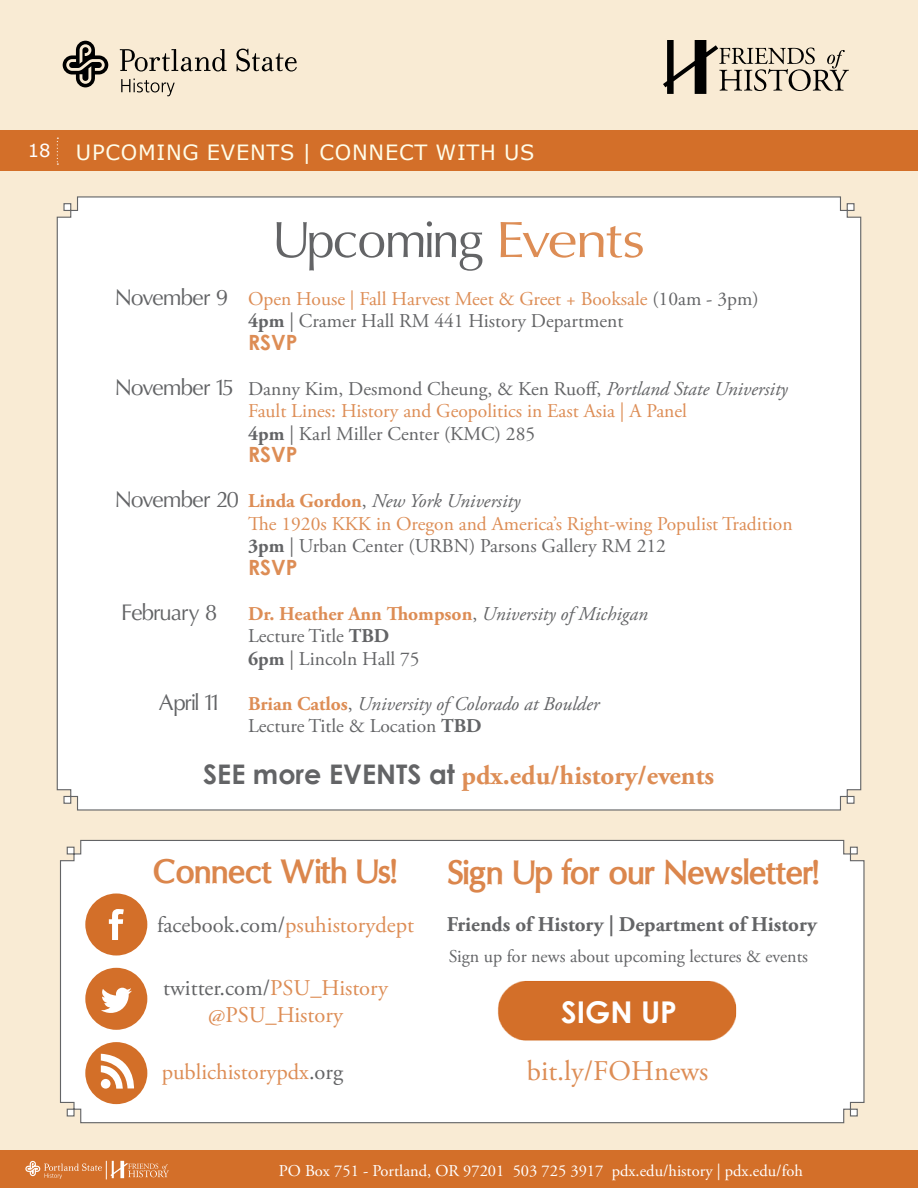
<style>
.page{position:relative;width:918px;height:1188px;background:#f9ebd4}
.page>*{position:absolute;margin:0;border:0;box-sizing:border-box;transform-origin:0 0}
.t1{font:51px "Oregon LDO";color:#636466}
.t2{font:700 34.5px "Oregon LDO";color:#db864c}
.t3{font:700 30px "Century Gothic";color:#fff}
.t4{font:28.5px "Adobe Garamond Pro";color:#dd8d55}
.t5{font:700 27px "Adobe Garamond Pro";color:#dd8d55}
.t6{font:22.5px/27px "Adobe Garamond Pro";color:#dd8d55;text-align:center}
.t7{font:22.5px "Oregon LDO";color:#636466}
.t8{font:700 21px "Adobe Garamond Pro";color:#636466}
.t9{font:21px "Verdana";letter-spacing:.035em;color:#fffde9}
.t10{font:700 21px "Century Gothic";color:#dd8d55}
.t11{font:19.5px/22.5px "Adobe Garamond Pro";color:#636466}
.t12{font:19.5px/22.5px "Adobe Garamond Pro";color:#dd8d55}
.t13{font:italic 19.5px/22.5px "Adobe Garamond Pro";color:#636466}
.t14{font:18px "Adobe Garamond Pro";color:#636466}
.t15{font:18px "Verdana";color:#fff}
.t16{font:16.5px "Adobe Garamond Pro";color:#fff}
.s1{color:#dd8d55}
.s2{font-weight:700}
.s3{font-style:italic}
.s4{color:#636466}
.s5{font-style:italic;color:#636466}
.s6{font-weight:700;color:#636466}
.s7{font-weight:700;color:#dd8d55}
.s8{font-weight:700;font-style:normal;color:#dd8d55}
.s9{font-style:normal}
.s10{font-weight:700;font-style:normal}
.s11{font-family:"Century Gothic";color:#636466}
</style>
<div class="page">
<div style="left:0;top:1150px;width:918px;height:38px;background:#d36f29"></div>
<svg style="left:25px;top:1161px;width:144px;height:18px"></svg>
<div style="left:0;top:130px;width:918px;height:41px;background:#d36f29"></div>
<svg style="left:57px;top:138px;width:1px;height:27px"></svg>
<svg style="left:663px;top:40px;width:186px;height:54px"></svg>
<svg style="left:121px;top:79px;width:54px;height:17px"></svg>
<svg style="left:236px;top:49px;width:61px;height:23px"></svg>
<svg style="left:120px;top:49px;width:107px;height:23px"></svg>
<svg style="left:63px;top:41px;width:45px;height:46px"></svg>
<div style="left:60px;top:839px;width:805px;height:285px;background:#fff"></div>
<img style="left:497px;top:980px;width:241px;height:63px">
<div style="left:56px;top:196px;width:806px;height:615px;background:#fff"></div>
<div style="left:85px;top:893px;width:62px;height:63px;background:#d36f29;border-radius:50%"></div>
<svg style="left:109px;top:909px;width:15px;height:31px"></svg>
<div style="left:85px;top:968px;width:62px;height:62px;background:#d36f29;border-radius:50%"></div>
<svg style="left:101px;top:988px;width:31px;height:25px"></svg>
<svg style="left:85px;top:1042px;width:62px;height:62px;background:#e3a579"></svg>
<p class="t15" style="left:28px;top:138px;width:24px">18</p>
<p class="t9" style="left:76px;top:138px;width:460px">UPCOMING EVENTS | CONNECT WITH US</p>
<h1 class="t1" style="left:275px;top:210px;width:371px">Upcoming <span class="s1">Events</span></h1>
<p class="t11" style="left:248px;top:288px;width:512px"><span class="s1">Open House | Fall Harvest Meet &amp; Greet + Booksale</span> (10am - 3pm)<br><span class="s2">4pm</span> | Cramer Hall RM 441 History Department</p>
<p class="t10" style="left:248px;top:326px;width:51px">RSVP</p>
<p class="t11" style="left:248px;top:378px;width:541px">Danny Kim, Desmond Cheung, &amp; Ken Ruoff, <span class="s3">Portland State University<br></span><span class="s1">Fault Lines: History and Geopolitics in East Asia | A Panel<br></span><span class="s2">4pm</span> | Karl Miller Center (KMC) 285</p>
<p class="t10" style="left:248px;top:438px;width:51px">RSVP</p>
<p class="t12" style="left:248px;top:490px;width:546px"><span class="s2">Linda Gordon</span><span class="s4">,</span> <span class="s5">New York University<br></span>The 1920s KKK in Oregon and America’s Right-wing Populist Tradition<br><span class="s6">3pm</span> <span class="s4">| Urban Center (URBN) Parsons Gallery RM 212</span></p>
<p class="t10" style="left:248px;top:551px;width:51px">RSVP</p>
<p class="t11" style="left:248px;top:603px;width:401px"><span class="s7">Dr. Heather Ann Thompson</span>, <span class="s3">University of Michigan<br></span>Lecture Title <span class="s2">TBD<br>6pm</span> | Lincoln Hall 75</p>
<p class="t13" style="left:248px;top:693px;width:353px"><span class="s8">Brian Catlos</span><span class="s9">,</span> University of Colorado at Boulder<br><span class="s9">Lecture Title &amp; Location</span> <span class="s10">TBD</span></p>
<h3 class="t5" style="left:203px;top:759px;width:512px"><span class="s11">SEE more EVENTS at</span> pdx.edu/history/events</h3>
<p class="t7" style="left:116px;top:284px;width:113px">November 9</p>
<p class="t7" style="left:116px;top:374px;width:118px">November 15</p>
<p class="t7" style="left:116px;top:487px;width:124px">November 20</p>
<p class="t7" style="left:122px;top:599px;width:96px">February 8</p>
<p class="t7" style="left:159px;top:689px;width:60px">April 11</p>
<h2 class="t2" style="left:153px;top:851px;width:245px">Connect With Us!</h2>
<p class="t6" style="left:157px;top:912px;width:259px"><span class="s4">facebook.com/</span>psuhistorydept</p>
<p class="t6" style="left:163px;top:975px;width:226px"><span class="s4">twitter.com/</span>PSU_History @PSU_History</p>
<p class="t6" style="left:162px;top:1059px;width:183px">publichistorypdx<span class="s4">.org</span></p>
<h2 class="t2" style="left:447px;top:852px;width:373px">Sign Up for our Newsletter!</h2>
<p class="t8" style="left:447px;top:912px;width:372px">Friends of History | Department of History</p>
<p class="t14" style="left:449px;top:946px;width:361px">Sign up for news about upcoming lectures &amp; events</p>
<h3 class="t3" style="left:561px;top:989px;width:117px">SIGN UP</h3>
<h3 class="t4" style="left:527px;top:1054px;width:183px">bit.ly/FOHnews</h3>
<p class="t16" style="left:279px;top:1161px;width:526px">PO Box 751 - Portland, OR 97201 503 725 3917 pdx.edu/history | pdx.edu/foh</p>
</div>
